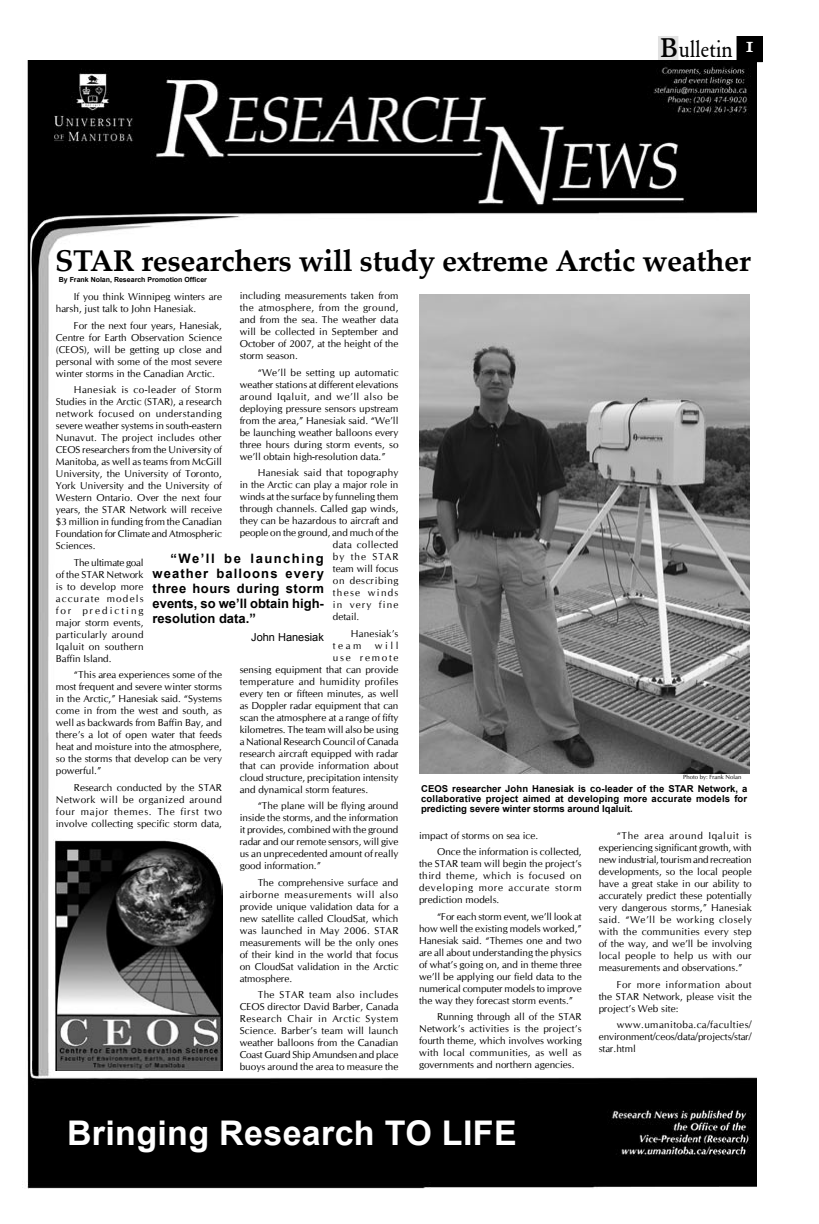
<style>
.page{position:relative;width:819px;height:1224px;background:#fff}
.page>*{position:absolute;margin:0;border:0;box-sizing:border-box;transform-origin:0 0}
.t1{font:700 34px "Arial";letter-spacing:.01em;color:#fff}
.Res_News_Normal_body{font:700 30px "Palatino Linotype";letter-spacing:-.01em;color:#000}
.t2{font:24px "URW Garamond T Regu Extr Narr";color:#000}
.t3{font:500 24px "Garamond No 2 SCT";color:#fff}
.t4{font:700 13px/15px "Arial";color:#000;text-align:justify}
.t5{font:11px "Arial";color:#000}
.t6{font:10px/12px "Cg Omega";color:#000;text-align:justify}
.t7{font:10px "Cg Omega";letter-spacing:.03em;color:#000}
.t8{font:10px "Cg Omega";letter-spacing:.025em;color:#000}
.t9{font:10px "Cg Omega";letter-spacing:.035em;color:#000}
.t10{font:10px "Cg Omega";letter-spacing:.05em;color:#000}
.t11{font:10px "Cg Omega";letter-spacing:.125em;color:#000}
.t12{font:10px "Cg Omega";letter-spacing:.115em;color:#000}
.t13{font:10px "Cg Omega";letter-spacing:.09em;color:#000}
.t14{font:10px "Cg Omega";letter-spacing:.165em;color:#000}
.t15{font:700 9.5px/10px "Arial";color:#000;text-align:justify}
.Res_News_Normal_body-2{font:700 7px "Arial";color:#000}
.Res_News_Normal_body-3{font:6px "Cg Omega";color:#000}
.s1{font-family:"URW Garamond T Demi Extr Wide";font-size:28px}
</style>
<div class="page">
<div style="left:737px;top:36px;width:25px;height:26px;background:#000"></div>
<div style="left:736px;top:36px;width:27px;height:26px;border:1px solid #000"></div>
<div style="left:658px;top:36px;width:20px;height:26px;background:#e1e1e1"></div>
<div style="left:658px;top:36px;width:20px;height:26px;border:1px solid #e1e1e1"></div>
<img style="left:22px;top:61px;width:734px;height:1128px">
<img style="left:419px;top:295px;width:331px;height:478px">
<img style="left:53px;top:838px;width:169px;height:232px">
<p class="t2" style="left:660px;top:35px;width:74px"><span class="s1">B</span>ulletin</p>
<p class="t3" style="left:746px;top:30px;width:10px">1</p>
<p class="Res_News_Normal_body" style="left:55px;top:239px;width:697px">STAR researchers will study extreme Arctic weather</p>
<p class="t6" style="left:56px;top:291px;width:168px;text-indent:18px">If you think Winnipeg winters are harsh, just talk to John Hanesiak.</p>
<p class="t6" style="left:56px;top:319px;width:168px;text-indent:18px">For the next four years, Hanesiak, Centre for Earth Observation Science (CEOS), will be getting up close and personal with some of the most severe winter storms in the Canadian Arctic.</p>
<p class="t6" style="left:56px;top:384px;width:168px;text-indent:18px">Hanesiak is co-leader of Storm Studies in the Arctic (STAR), a research network focused on understanding severe weather systems in south-eastern Nunavut. The project includes other CEOS researchers from the University of Manitoba, as well as teams from McGill University, the University of Toronto, York University and the University of Western Ontario. Over the next four years, the STAR Network will receive $3 million in funding from the Canadian Foundation for Climate and Atmospheric Sciences.</p>
<p class="t6" style="left:56px;top:556px;width:89px;text-indent:18px">The ultimate goal of the STAR Network is to develop more accurate models for predicting major storm events, particularly around Iqaluit on southern Baffin Island.</p>
<p class="t6" style="left:56px;top:669px;width:168px;text-indent:18px">“This area experiences some of the most frequent and severe winter storms in the Arctic,” Hanesiak said. “Systems come in from the west and south, as well as backwards from Baffin Bay, and there’s a lot of open water that feeds heat and moisture into the atmosphere, so the storms that develop can be very powerful.”</p>
<p class="t6" style="left:56px;top:781px;width:168px;text-indent:18px">Research conducted by the STAR Network will be organized around four major themes. The first two involve collecting specific storm data,</p>
<p class="Res_News_Normal_body-2" style="left:59px;top:275px;width:150px">By Frank Nolan, Research Promotion Officer</p>
<p class="t6" style="left:240px;top:290px;width:160px">including measurements taken from the atmosphere, from the ground, and from the sea. The weather data will be collected in September and October of 2007, at the height of the storm season.</p>
<p class="t6" style="left:240px;top:367px;width:160px;text-indent:18px">“We’ll be setting up automatic weather stations at different elevations around Iqaluit, and we’ll also be deploying pressure sensors upstream from the area,” Hanesiak said. “We’ll be launching weather balloons every three hours during storm events, so we’ll obtain high-resolution data.”</p>
<p class="t8" style="left:258px;top:467px;width:142px">Hanesiak said that topography</p>
<p class="t6" style="left:240px;top:479px;width:160px">in the Arctic can play a major role in</p>
<p class="t6" style="left:240px;top:491px;width:160px">winds at the surface by funneling them</p>
<p class="t6" style="left:240px;top:503px;width:160px">through channels. Called gap winds,</p>
<p class="t6" style="left:240px;top:515px;width:160px">they can be hazardous to aircraft and</p>
<p class="t6" style="left:240px;top:527px;width:160px">people on the ground, and much of the</p>
<p class="t9" style="left:333px;top:539px;width:67px">data collected</p>
<p class="t13" style="left:333px;top:551px;width:67px">by the STAR</p>
<p class="t6" style="left:333px;top:563px;width:67px">team will focus</p>
<p class="t10" style="left:333px;top:575px;width:67px">on describing</p>
<p class="t11" style="left:333px;top:587px;width:67px">these winds</p>
<p class="t12" style="left:333px;top:599px;width:67px">in very fine</p>
<p class="t6" style="left:333px;top:611px;width:28px">detail.</p>
<p class="t6" style="left:333px;top:628px;width:67px;text-indent:18px">Hanesiak’s team</p>
<p class="t4" style="left:153px;top:552px;width:173px;text-indent:18px">“We’ll be launching weather balloons every three hours during storm events, so we’ll obtain high&shy;resolution data.”</p>
<p class="t5" style="left:251px;top:630px;width:74px">John Hanesiak</p>
<p class="t6" style="left:375px;top:640px;width:25px">will</p>
<p class="t14" style="left:333px;top:652px;width:67px">use remote</p>
<p class="t6" style="left:240px;top:664px;width:160px">sensing equipment that can provide</p>
<p class="t7" style="left:240px;top:676px;width:160px">temperature and humidity profiles</p>
<p class="t6" style="left:240px;top:688px;width:160px">every ten or fifteen minutes, as well</p>
<p class="t6" style="left:240px;top:700px;width:160px">as Doppler radar equipment that can</p>
<p class="t6" style="left:240px;top:712px;width:160px">scan the atmosphere at a range of fifty</p>
<p class="t6" style="left:240px;top:724px;width:160px">kilometres. The team will also be using</p>
<p class="t6" style="left:240px;top:736px;width:160px">a National Research Council of Canada</p>
<p class="t6" style="left:240px;top:748px;width:160px">research aircraft equipped with radar</p>
<p class="t6" style="left:240px;top:760px;width:160px">that can provide information about</p>
<p class="t6" style="left:240px;top:772px;width:160px">cloud structure, precipitation intensity</p>
<p class="t6" style="left:240px;top:784px;width:130px">and dynamical storm features.</p>
<p class="t6" style="left:240px;top:800px;width:160px;text-indent:18px">“The plane will be flying around inside the storms, and the information it provides, combined with the ground radar and our remote sensors, will give us an unprecedented amount of really good information.”</p>
<p class="t6" style="left:240px;top:877px;width:160px;text-indent:18px">The comprehensive surface and airborne measurements will also provide unique validation data for a new satellite called CloudSat, which was launched in May 2006. STAR measurements will be the only ones of their kind in the world that focus on CloudSat validation in the Arctic atmosphere.</p>
<p class="t6" style="left:240px;top:989px;width:160px;text-indent:18px">The STAR team also includes CEOS director David Barber, Canada Research Chair in Arctic System Science. Barber’s team will launch weather balloons from the Canadian Coast Guard Ship Amundsen and place buoys around the area to measure the</p>
<p class="Res_News_Normal_body-3" style="left:683px;top:773px;width:60px">Photo by: Frank Nolan</p>
<p class="t15" style="left:421px;top:784px;width:328px">CEOS researcher John Hanesiak is co-leader of the STAR Network, a collaborative project aimed at developing more accurate models for predicting severe winter storms around Iqaluit.</p>
<p class="t6" style="left:419px;top:829px;width:121px">impact of storms on sea ice.</p>
<p class="t6" style="left:419px;top:846px;width:164px;text-indent:18px">Once the information is collected, the STAR team will begin the project’s third theme, which is focused on developing more accurate storm prediction models.</p>
<p class="t6" style="left:419px;top:910px;width:164px;text-indent:18px">“For each storm event, we’ll look at how well the existing models worked,” Hanesiak said. “Themes one and two are all about understanding the physics of what’s going on, and in theme three we’ll be applying our field data to the numerical computer models to improve the way they forecast storm events.”</p>
<p class="t6" style="left:419px;top:1011px;width:164px;text-indent:18px">Running through all of the STAR Network’s activities is the project’s fourth theme, which involves working with local communities, as well as governments and northern agencies.</p>
<p class="t6" style="left:599px;top:830px;width:155px;text-indent:18px">“The area around Iqaluit is experiencing significant growth, with new industrial, tourism and recreation developments, so the local people have a great stake in our ability to accurately predict these potentially very dangerous storms,” Hanesiak said. “We’ll be working closely with the communities every step of the way, and we’ll be involving local people to help us with our measurements and observations.”</p>
<p class="t6" style="left:599px;top:978px;width:154px;text-indent:18px">For more information about the STAR Network, please visit the project’s Web site:</p>
<p class="t6" style="left:599px;top:1019px;width:154px;text-indent:18px">www.umanitoba.ca/faculties/ environment/ceos/data/projects/star/ star.html</p>
<p class="t1" style="left:67px;top:1110px;width:451px">Bringing Research TO LIFE</p>
</div>
